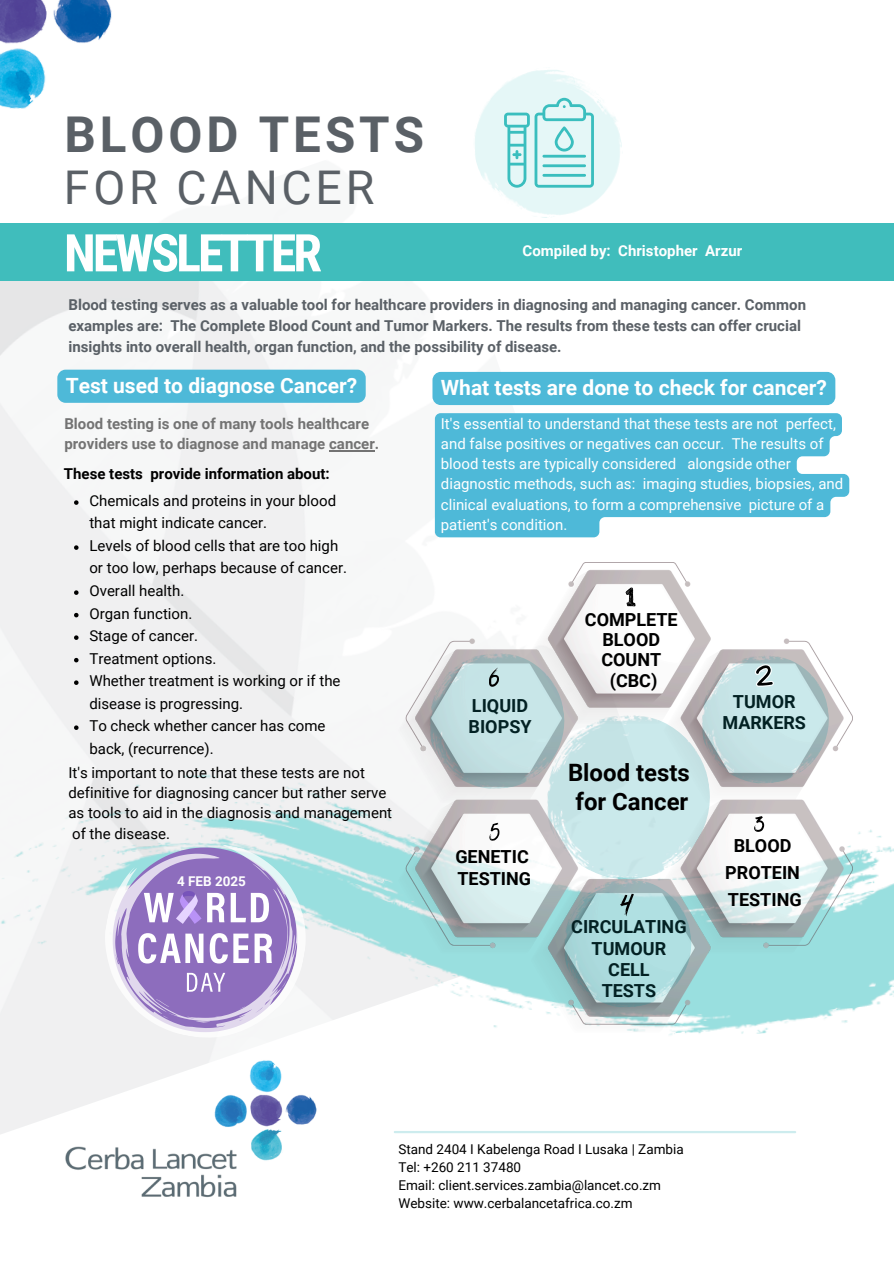
<style>
.page{position:relative;width:894px;height:1264px;background:#fff}
.page>*{position:absolute;margin:0;border:0;box-sizing:border-box;transform-origin:0 0}
.t1{font:700 52.05px "Roboto Condensed";letter-spacing:-.06em;color:#fff}
.t2{font:700 49.35px "Roboto";letter-spacing:.08em;color:#5a6066}
.t3{font:46.5px "Roboto";letter-spacing:.08em;color:#5a6066}
.t4{font:700 23.85px/28.2px "Roboto";color:#000;text-align:center}
.t5{font:700 21px "Roboto";color:#fff}
.t6{font:700 18px/21.3px "Roboto";color:#000;text-align:center}
.t7{font:15px/22.5px "Roboto";color:#000}
.t8{font:15px/20.2px "Roboto";color:#fff}
.t9{font:700 15px/21.3px "Roboto";color:#5a6066}
.t10{font:700 15px/20.2px "Roboto";color:#737373}
.t11{font:700 15px "Roboto";color:#000}
.t12{font:700 15px "Roboto";color:#fff}
.t13{font:13.5px "Roboto";color:#000}
.t14{font:700 13.5px "Roboto";color:#fefefe}
</style>
<div class="page">
<hr style="left:394px;top:1130px;width:400px;height:3px;background:#cdecee">
<img style="left:0;top:281px;width:682px;height:853px">
<img style="left:0;top:743px;width:893px;height:324px">
<svg style="left:89px;top:826px;width:232px;height:191px;fill:#f0f0f1"></svg>
<svg style="left:113px;top:847px;width:184px;height:170px"></svg>
<div style="left:0;top:223px;width:893px;height:58px;background:#40bdbc"></div>
<img style="left:0;top:0;width:112px;height:109px">
<img style="left:473px;top:67px;width:151px;height:151px;border-radius:50%">
<svg style="left:504px;top:98px;width:89px;height:90px"></svg>
<svg style="left:435px;top:413px;width:414px;height:124px;fill:#4eb9d8"></svg>
<hr style="left:329px;top:450px;width:46px;height:1px;background:#737373">
<div style="left:57px;top:369px;width:308px;height:34px;background:#4eb9d8;border-radius:8px"></div>
<div style="left:432px;top:372px;width:403px;height:33px;background:#4eb9d8;border-radius:8px"></div>
<svg style="left:74px;top:500px;width:4px;height:5px"></svg>
<svg style="left:74px;top:545px;width:4px;height:5px"></svg>
<svg style="left:74px;top:590px;width:4px;height:5px"></svg>
<svg style="left:74px;top:613px;width:4px;height:4px"></svg>
<svg style="left:74px;top:635px;width:4px;height:5px"></svg>
<svg style="left:74px;top:658px;width:4px;height:4px"></svg>
<svg style="left:74px;top:680px;width:4px;height:5px"></svg>
<svg style="left:74px;top:725px;width:4px;height:5px"></svg>
<img style="left:398px;top:562px;width:454px;height:471px">
<img style="left:423px;top:647px;width:146px;height:146px">
<img style="left:695px;top:650px;width:138px;height:138px">
<img style="left:557px;top:874px;width:138px;height:137px">
<svg style="left:754px;top:664px;width:19px;height:22px"></svg>
<svg style="left:753px;top:816px;width:11px;height:15px"></svg>
<svg style="left:620px;top:893px;width:13px;height:23px"></svg>
<svg style="left:489px;top:822px;width:10px;height:18px"></svg>
<svg style="left:489px;top:667px;width:10px;height:19px"></svg>
<svg style="left:625px;top:587px;width:10px;height:19px"></svg>
<img style="left:30px;top:1017px;width:326px;height:181px">
<p class="t2" style="left:64px;top:106px;width:361px">BLOOD TESTS</p>
<h5 class="t3" style="left:64px;top:161px;width:312px">FOR CANCER</h5>
<p class="t5" style="left:75px;top:312px;width:99px;rotate:-90deg">May 2023</p>
<p class="t1" style="left:64px;top:223px;width:259px">NEWSLETTER</p>
<h5 class="t12" style="left:522px;top:242px;width:221px">Compiled by: Christopher Arzur</h5>
<p class="t9" style="left:68px;top:294px;width:739px">Blood testing serves as a valuable tool for healthcare providers in diagnosing and managing cancer. Common examples are: The Complete Blood Count and Tumor Markers. The results from these tests can offer crucial insights into overall health, organ function, and the possibility of disease.</p>
<h1 class="t5" style="left:66px;top:373px;width:293px">Test used to diagnose Cancer?</h1>
<h4 class="t5" style="left:441px;top:376px;width:387px">What tests are done to check for cancer?</h4>
<p class="t10" style="left:64px;top:413px;width:316px">Blood testing is one of many tools healthcare providers use to diagnose and manage cancer.</p>
<p class="t11" style="left:64px;top:465px;width:267px">These tests provide information about:</p>
<h2 class="t7" style="left:89px;top:489px;width:248px">Chemicals and proteins in your blood that might indicate cancer.</h2>
<h1 class="t7" style="left:89px;top:534px;width:259px">Levels of blood cells that are too high or too low, perhaps because of cancer.</h1>
<h4 class="t7" style="left:89px;top:579px;width:96px">Overall health.</h4>
<h6 class="t7" style="left:89px;top:602px;width:104px">Organ function.</h6>
<h6 class="t7" style="left:89px;top:624px;width:110px">Stage of cancer.</h6>
<p class="t7" style="left:89px;top:647px;width:128px">Treatment options.</p>
<p class="t7" style="left:89px;top:669px;width:252px">Whether treatment is working or if the disease is progressing.</p>
<p class="t7" style="left:89px;top:714px;width:237px">To check whether cancer has come back, (recurrence).</p>
<p class="t7" style="left:68px;top:761px;width:298px">It's important to note that these tests are not</p>
<p class="t7" style="left:68px;top:781px;width:319px">definitive for diagnosing cancer but rather serve</p>
<p class="t7" style="left:68px;top:802px;width:325px">as tools to aid in the diagnosis and management</p>
<h5 class="t7" style="left:72px;top:822px;width:99px">of the disease.</h5>
<p class="t14" style="left:177px;top:873px;width:70px">4 FEB 2025</p>
<p class="t8" style="left:441px;top:413px;width:404px">It's essential to understand that these tests are not perfect, and false positives or negatives can occur. The results of blood tests are typically considered alongside other diagnostic methods, such as: imaging studies, biopsies, and clinical evaluations, to form a comprehensive picture of a patient's condition.</p>
<p class="t6" style="left:468px;top:695px;width:64px;text-align:left">LIQUID<br>BIOPSY</p>
<h4 class="t6" style="left:455px;top:846px;width:77px;text-align:left">GENETIC<br>TESTING</h4>
<h6 class="t6" style="left:584px;top:609px;width:94px;line-height:20.2px">COMPLETE<br>BLOOD<br>COUNT (CBC)</h6>
<p class="t4" style="left:568px;top:759px;width:123px">Blood tests for Cancer</p>
<p class="t6" style="left:571px;top:916px;width:117px">CIRCULATING<br>TUMOUR<br>CELL<br>TESTS</p>
<p class="t6" style="left:722px;top:691px;width:85px">TUMOR<br>MARKERS</p>
<h6 class="t6" style="left:725px;top:831px;width:78px;line-height:27px">BLOOD<br>PROTEIN<br>TESTING</h6>
<p class="t13" style="left:398px;top:1141px;width:287px">Stand 2404 I Kabelenga Road I Lusaka | Zambia</p>
<p class="t13" style="left:398px;top:1159px;width:124px">Tel: +260 211 37480</p>
<p class="t13" style="left:398px;top:1177px;width:264px">Email: client.services.zambia@lancet.co.zm</p>
<p class="t13" style="left:398px;top:1195px;width:235px">Website: www.cerbalancetafrica.co.zm</p>
</div>
